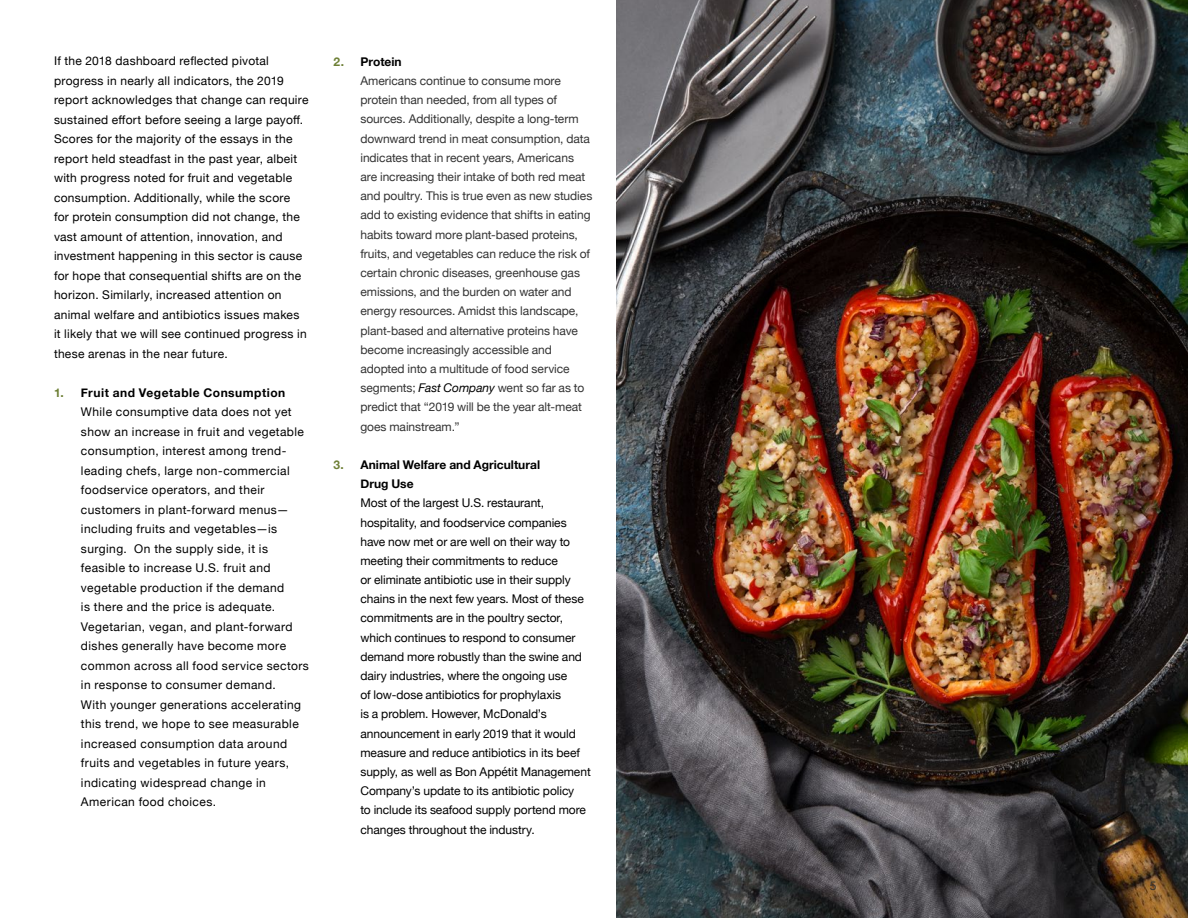
<style>
.page{position:relative;width:1188px;height:918px;background:#fff}
.page>*{position:absolute;margin:0;border:0;box-sizing:border-box;transform-origin:0 0}
.t1{font:12px/19.5px "Helvetica Neue";letter-spacing:.025em;color:#000}
.t2{font:12px/19.2px "Helvetica Neue";letter-spacing:-.005em;color:#333}
.t3{font:12px/19.2px "Helvetica Neue";letter-spacing:-.005em;color:#000}
.t4{font:700 12px/19.2px "Helvetica Neue";color:#000}
.t5{font:12px "Helvetica Neue";color:#323232}
.s1{font-weight:700;color:#6e8036}
.s2{font-weight:700}
.s3{font-weight:700;color:#000}
.s4{font-style:italic;color:#000}
.s5{color:#6e8036}
</style>
<div class="page">
<img style="left:616px;top:0;width:572px;height:918px">
<p class="t1" style="left:54px;top:52px;width:256px">If the 2018 dashboard reflected pivotal progress in nearly all indicators, the 2019 report acknowledges that change can require sustained effort before seeing a large payoff.<br>Scores for the majority of the essays in the report held steadfast in the past year, albeit with progress noted for fruit and vegetable consumption. Additionally, while the score<br>for protein consumption did not change, the vast amount of attention, innovation, and investment happening in this sector is cause for hope that consequential shifts are on the horizon. Similarly, increased attention on animal welfare and antibiotics issues makes it likely that we will see continued progress in these arenas in the near future.</p>
<p class="t1" style="left:81px;top:384px;width:229px;text-indent:-27px"><span class="s1">1.</span> <span class="s2">Fruit and Vegetable Consumption </span>While consumptive data does not yet show an increase in fruit and vegetable consumption, interest among trend&shy;leading chefs, large non-commercial foodservice operators, and their customers in plant-forward menus— including fruits and vegetables—is surging. On the supply side, it is feasible to increase U.S. fruit and vegetable production if the demand<br>is there and the price is adequate.<br>Vegetarian, vegan, and plant-forward dishes generally have become more common across all food service sectors in response to consumer demand.<br>With younger generations accelerating this trend, we hope to see measurable increased consumption data around fruits and vegetables in future years, indicating widespread change in American food choices.</p>
<p class="t2" style="left:360px;top:53px;width:233px;text-indent:-27px"><span class="s1">2.</span> <span class="s3">Protein<br></span>Americans continue to consume more protein than needed, from all types of sources. Additionally, despite a long-term downward trend in meat consumption, data indicates that in recent years, Americans are increasing their intake of both red meat and poultry. This is true even as new studies add to existing evidence that shifts in eating habits toward more plant-based proteins, fruits, and vegetables can reduce the risk of certain chronic diseases, greenhouse gas emissions, and the burden on water and energy resources. Amidst this landscape, plant-based and alternative proteins have become increasingly accessible and adopted into a multitude of food service segments; <span class="s4">Fast Company</span> went so far as to predict that “2019 will be the year alt-meat goes mainstream.”</p>
<p class="t4" style="left:360px;top:455px;width:181px;text-indent:-27px"><span class="s5">3.</span> Animal Welfare and Agricultural<br>Drug Use</p>
<p class="t3" style="left:360px;top:494px;width:232px">Most of the largest U.S. restaurant, hospitality, and foodservice companies have now met or are well on their way to meeting their commitments to reduce<br>or eliminate antibiotic use in their supply chains in the next few years. Most of these commitments are in the poultry sector, which continues to respond to consumer demand more robustly than the swine and dairy industries, where the ongoing use<br>of low-dose antibiotics for prophylaxis<br>is a problem. However, McDonald’s announcement in early 2019 that it would measure and reduce antibiotics in its beef supply, as well as Bon Appétit Management Company’s update to its antibiotic policy<br>to include its seafood supply portend more changes throughout the industry.</p>
<p class="t5" style="left:1150px;top:877px;width:8px">5</p>
</div>
